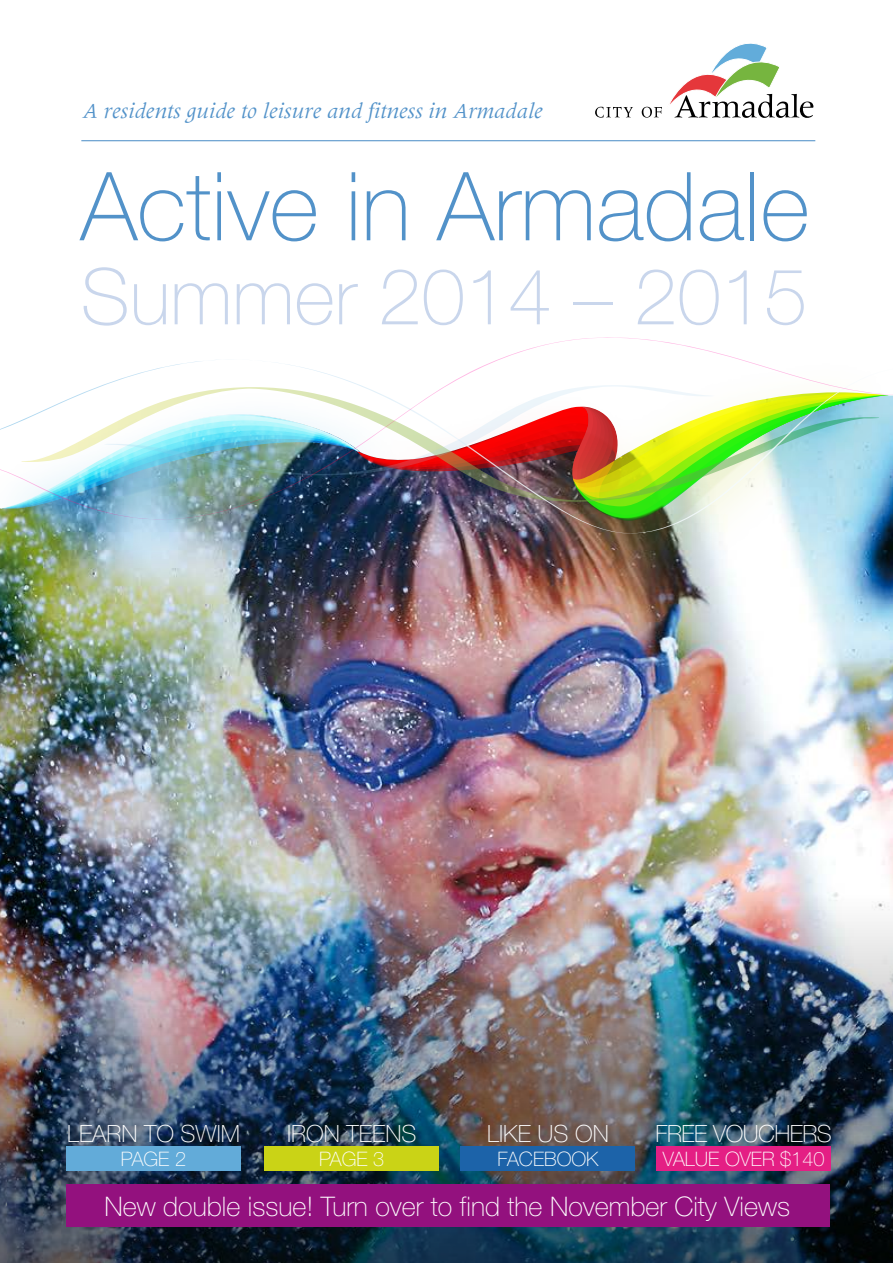
<style>
.page{position:relative;width:893px;height:1263px;background:#fff}
.page>*{position:absolute;margin:0;border:0;box-sizing:border-box;transform-origin:0 0}
.t1{font:100 95.25px "Helvetica Neue";color:#5292c9}
.t2{font:100 78px "Helvetica Neue";color:#c9d6ec}
.t3{font:100 27px "Helvetica Neue";color:#fff}
.t4{font:100 23.7px "Helvetica Neue";color:#fff}
.t5{font:100 23.7px "Helvetica Neue";letter-spacing:-.025em;color:#fff}
.t6{font:italic 22.5px "Meridien";color:#5292c9}
.t7{font:100 19.95px "Helvetica Neue";color:#fff}
</style>
<div class="page">
<img style="left:0;top:626px;width:893px;height:265px">
<img style="left:0;top:600px;width:893px;height:26px">
<img style="left:0;top:533px;width:893px;height:67px">
<img style="left:0;top:519px;width:893px;height:14px">
<img style="left:0;top:337px;width:893px;height:182px">
<img style="left:0;top:891px;width:893px;height:372px">
<div style="left:66px;top:1147px;width:174px;height:24px;background:#62abd9"></div>
<div style="left:66px;top:1184px;width:764px;height:42px;background:#93117e"></div>
<div style="left:264px;top:1147px;width:174px;height:24px;background:#cad316"></div>
<div style="left:461px;top:1147px;width:174px;height:24px;background:#1c63a9"></div>
<div style="left:656px;top:1147px;width:174px;height:24px;background:#e41f84"></div>
<hr style="left:81px;top:140px;width:734px;height:1px;background:#5292c9">
<svg style="left:595px;top:107px;width:38px;height:11px"></svg>
<svg style="left:642px;top:43px;width:171px;height:75px"></svg>
<p class="t6" style="left:83px;top:99px;width:462px">A residents guide to leisure and fitness in Armadale</p>
<h1 class="t1" style="left:81px;top:153px;width:731px">Active in Armadale</h1>
<h2 class="t2" style="left:81px;top:253px;width:728px">Summer 2014 – 2015</h2>
<p class="t4" style="left:67px;top:1121px;width:174px">LEARN TO SWIM</p>
<p class="t7" style="left:121px;top:1148px;width:67px">PAGE 2</p>
<p class="t4" style="left:287px;top:1121px;width:131px">IRON TEENS</p>
<p class="t7" style="left:319px;top:1148px;width:67px">PAGE 3</p>
<p class="t4" style="left:487px;top:1121px;width:123px">LIKE US ON</p>
<p class="t7" style="left:498px;top:1148px;width:102px">FACEBOOK</p>
<p class="t5" style="left:655px;top:1121px;width:178px">FREE VOUCHERS</p>
<p class="t7" style="left:663px;top:1148px;width:163px">VALUE OVER $140</p>
<p class="t3" style="left:104px;top:1191px;width:687px">New double issue! Turn over to find the November City Views</p>
</div>
